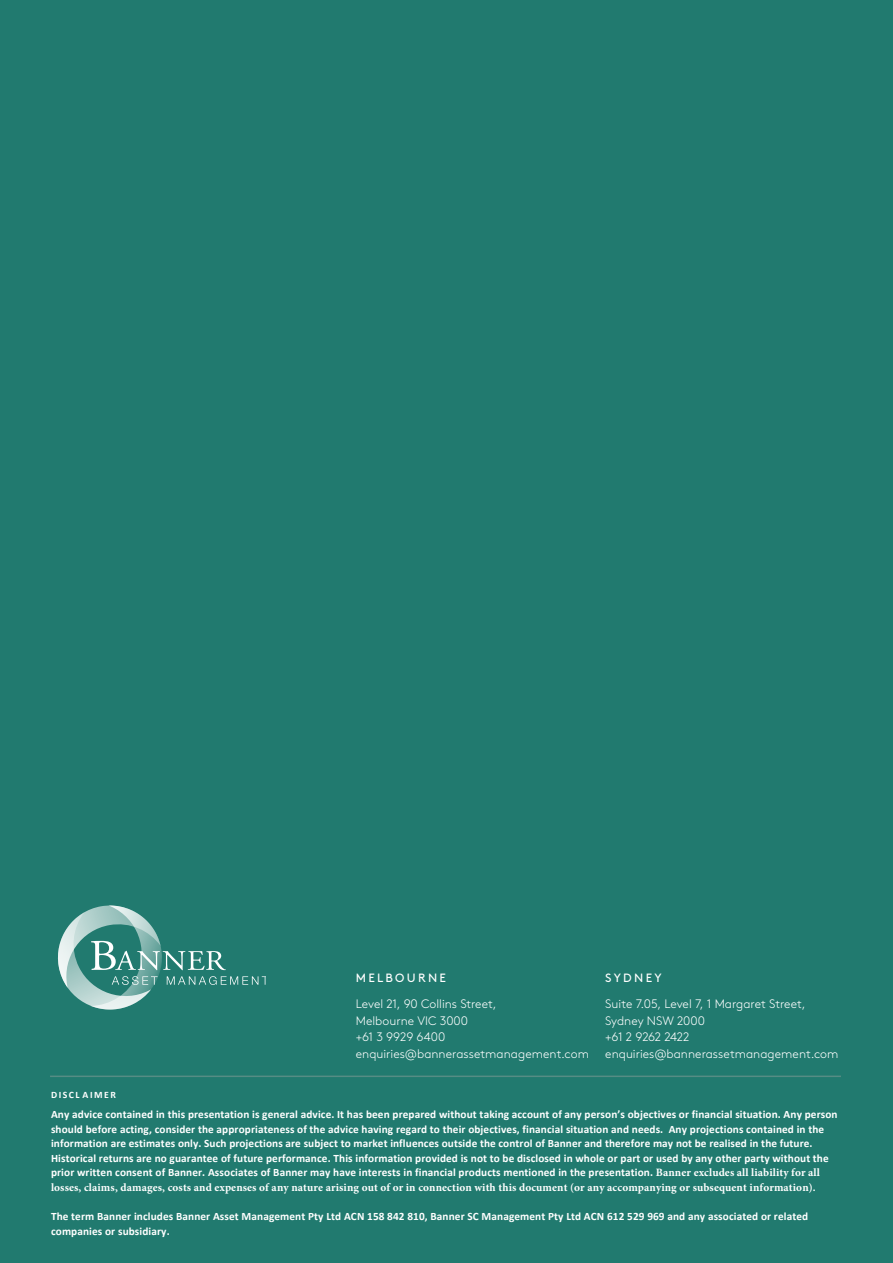
<style>
.page{position:relative;width:893px;height:1263px;background:#217a6f}
.page>*{position:absolute;margin:0;border:0;box-sizing:border-box;transform-origin:0 0}
.t1{font:300 12.3px/16.4px "Brown Std";color:#fff}
.t2{font:12px "Brown Std";letter-spacing:.19em;color:#fff}
.t3{font:700 11.25px/14.5px "Calibri";letter-spacing:.01em;color:#fff}
.t4{font:700 11.25px/14.7px "Calibri";letter-spacing:.01em;color:#fff}
.t5{font:700 11.25px "Minion Pro";letter-spacing:.01em;color:#fff}
.t6{font:700 9.75px "Calibri";letter-spacing:.15em;color:#fff}
.s1{font-family:"Minion Pro"}
</style>
<div class="page">
<hr style="left:50px;top:1075px;width:791px;height:2px;background:#568c84">
<svg style="left:58px;top:905px;width:208px;height:105px"></svg>
<p class="t2" style="left:356px;top:971px;width:92px">MELBOURNE</p>
<p class="t1" style="left:356px;top:996px;width:235px">Level 21, 90 Collins Street,<br>Melbourne VIC 3000<br>+61 3 9929 6400 enquiries@bannerassetmanagement.com</p>
<p class="t2" style="left:605px;top:971px;width:58px">SYDNEY</p>
<p class="t1" style="left:605px;top:996px;width:235px">Suite 7.05, Level 7, 1 Margaret Street,<br>Sydney NSW 2000<br>+61 2 9262 2422 enquiries@bannerassetmanagement.com</p>
<p class="t6" style="left:51px;top:1087px;width:66px">DISCL AIMER</p>
<p class="t3" style="left:51px;top:1107px;width:788px">Any advice contained in this presentation is general advice. It has been prepared without taking account of any person’s objectives or financial situation. Any person should before acting, consider the appropriateness of the advice having regard to their objectives, financial situation and needs. Any projections contained in the information are estimates only. Such projections are subject to market influences outside the control of Banner and therefore may not be realised in the future.<br>Historical returns are no guarantee of future performance. This information provided is not to be disclosed in whole or part or used by any other party without the prior written consent of Banner. Associates of Banner may have interests in financial products mentioned in the presentation. <span class="s1">Banner excludes all liability for all</span></p>
<p class="t5" style="left:51px;top:1179px;width:766px">losses, claims, damages, costs and expenses of any nature arising out of or in connection with this document (or any accompanying or subsequent information).</p>
<p class="t4" style="left:51px;top:1209px;width:759px">The term Banner includes Banner Asset Management Pty Ltd ACN 158 842 810, Banner SC Management Pty Ltd ACN 612 529 969 and any associated or related companies or subsidiary.</p>
</div>
